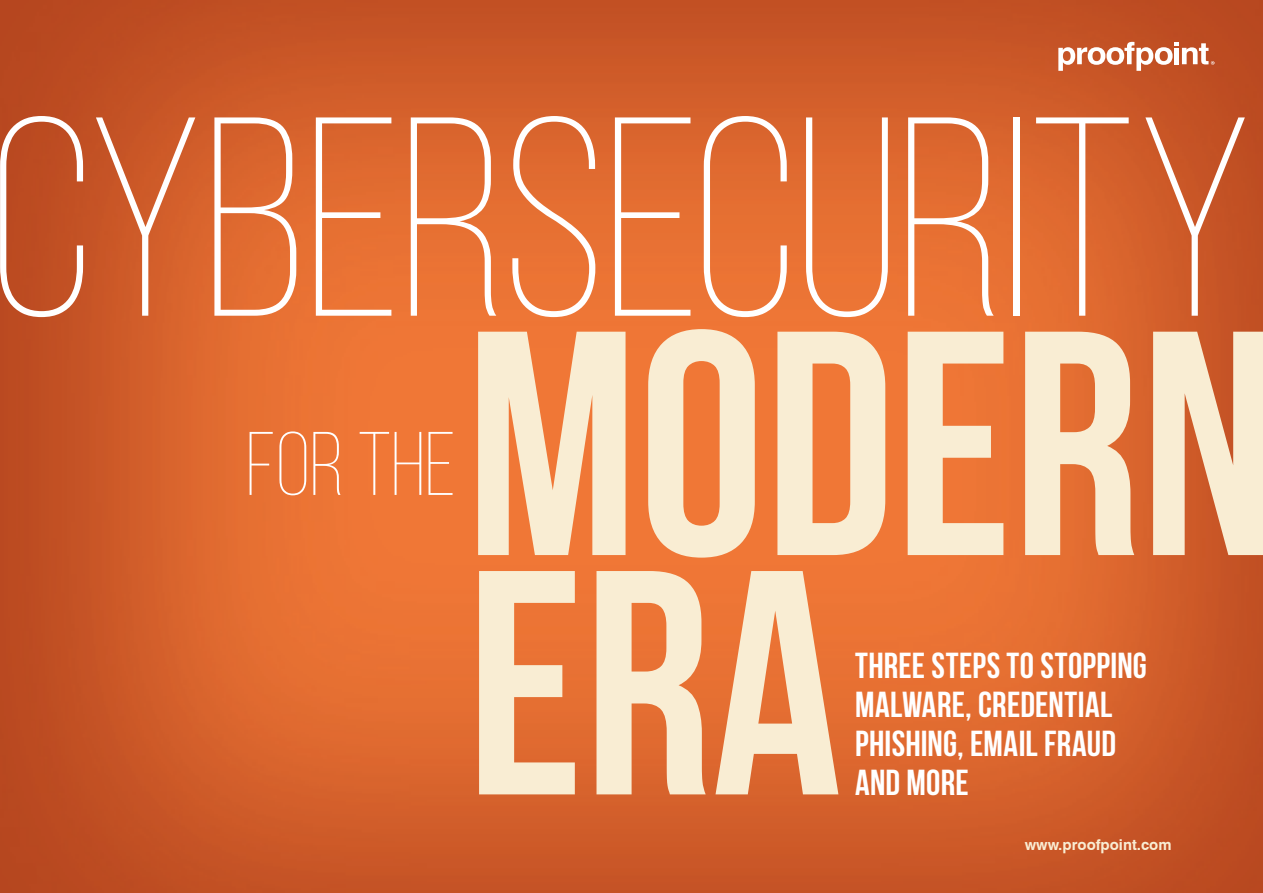
<style>
.page{position:relative;width:1263px;height:893px;background:#fff}
.page>*{position:absolute;margin:0;border:0;box-sizing:border-box;transform-origin:0 0}
.t1{font:700 319.05px/239.4px "Bebas Neue";color:#f9edd3}
.t2{font:300 283.2px "Bebas Neue";letter-spacing:-.01em;color:#fff}
.t3{font:300 90px "Bebas Neue";color:#fff}
.t4{font:700 36px/39px "Bebas Neue";letter-spacing:.01em;color:#fff}
.t5{font:700 15px "Swiss 721 BT";color:#f9edd3}
</style>
<div class="page">
<img style="left:0;top:0;width:1263px;height:893px">
<svg style="left:1058px;top:42px;width:156px;height:29px"></svg>
<h2 class="t2" style="left:-11px;top:68px;width:1267px">CYBERSECURITY</h2>
<h1 class="t1" style="left:466px;top:321px;width:813px">MODERN<br>ERA</h1>
<h3 class="t3" style="left:246px;top:416px;width:211px">FOR THE</h3>
<p class="t4" style="left:855px;top:645px;width:293px">THREE STEPS TO STOPPING<br>MALWARE, CREDENTIAL<br>PHISHING, EMAIL FRAUD<br>AND MORE</p>
<p class="t5" style="left:1025px;top:836px;width:148px">www.proofpoint.com</p>
</div>
